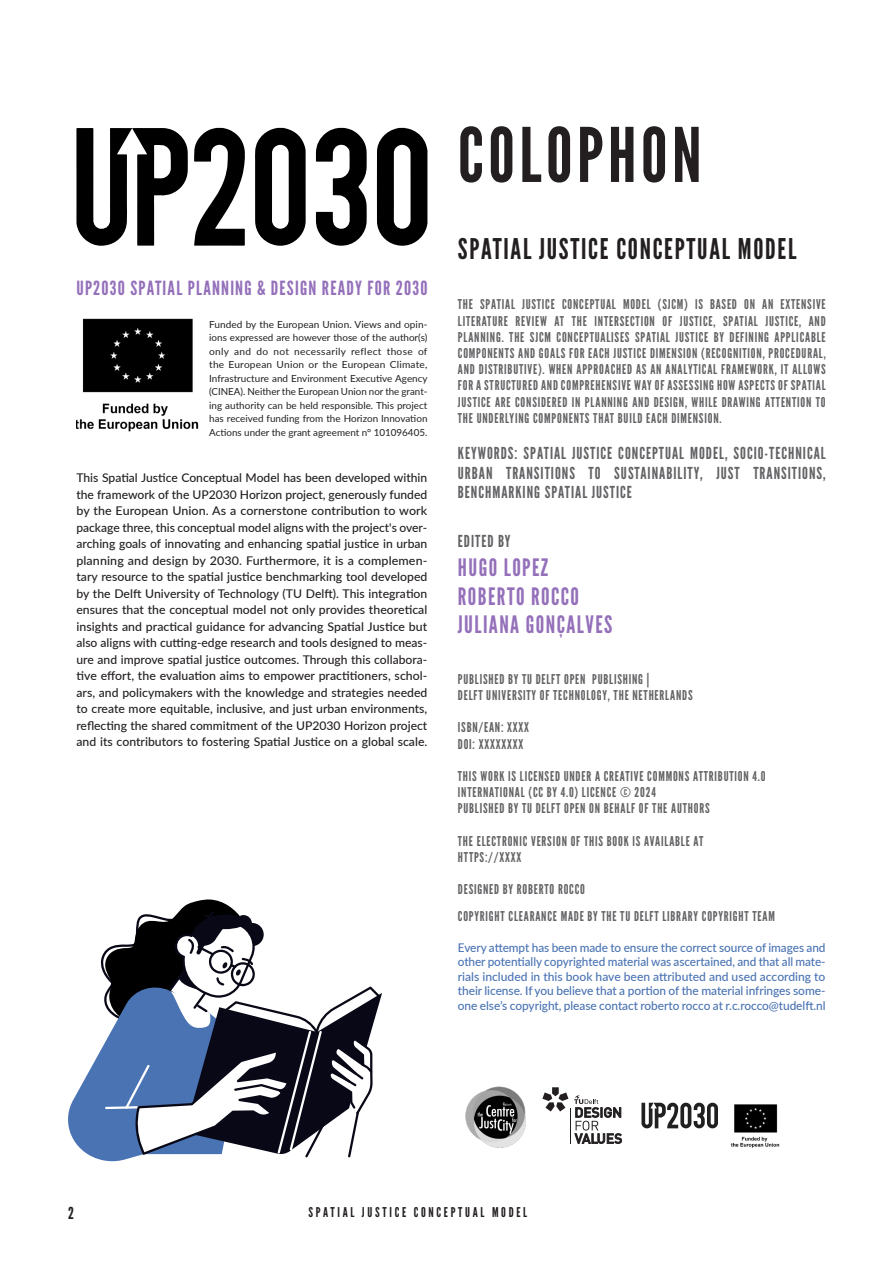
<style>
.page{position:relative;width:893px;height:1263px;background:#fff}
.page>*{position:absolute;margin:0;border:0;box-sizing:border-box;transform-origin:0 0}
.Contents_Title{font:75px "League Gothic";letter-spacing:.06em;color:#231f20}
.Summary_-_Chapter_Title{font:28.5px "League Gothic";letter-spacing:.06em;color:#231f20}
.Summary_-_Page_Number{font:24px "League Gothic";letter-spacing:.06em;color:#9470ba}
.Summary_-_Page_Number-2{font:19.5px "League Gothic";letter-spacing:.06em;color:#9470ba}
.Summary_-_Title_Text{font:16.5px/19.8px "League Gothic";letter-spacing:.06em;color:#636366;text-align:justify}
.t1{font:16.5px "League Gothic";color:#231f20}
.Summary_-_Title_Text-2{font:13.5px/16.2px "League Gothic";letter-spacing:.06em;color:#636366;text-align:justify}
.t2{font:13.5px "League Gothic";letter-spacing:.2em;color:#231f20}
.TEXT_-_Lato__Black{font:500 12px/16.5px "Lato";color:#231f20;text-align:justify}
.TEXT_-_Lato__Black-2{font:500 12px/14.4px "Lato";letter-spacing:-.005em;color:#4a73b3;text-align:justify}
.TEXT_-_Lato__Black-3{font:9.75px/13.5px "Lato";color:#231f20;text-align:justify}
</style>
<div class="page">
<img style="left:465px;top:1086px;width:61px;height:62px">
<svg style="left:542px;top:1087px;width:26px;height:24px"></svg>
<hr style="left:571px;top:1107px;width:1px;height:36px;background:#231f20">
<svg style="left:574px;top:1094px;width:48px;height:49px"></svg>
<img style="left:731px;top:1104px;width:49px;height:44px">
<svg style="left:641px;top:1103px;width:77px;height:25px"></svg>
<svg style="left:377px;top:128px;width:50px;height:118px"></svg>
<svg style="left:255px;top:128px;width:51px;height:118px"></svg>
<svg style="left:194px;top:128px;width:51px;height:118px"></svg>
<svg style="left:76px;top:128px;width:112px;height:118px"></svg>
<svg style="left:316px;top:128px;width:51px;height:118px"></svg>
<img style="left:76px;top:318px;width:123px;height:114px">
<svg style="left:68px;top:899px;width:314px;height:263px"></svg>
<p class="Summary_-_Page_Number-2" style="left:76px;top:276px;width:352px">UP2030 SPATIAL PLANNING &amp; DESIGN READY FOR 2030</p>
<p class="TEXT_-_Lato__Black-3" style="left:209px;top:317px;width:220px">Funded by the European Union. Views and opin&shy;ions expressed are however those of the author(s) only and do not necessarily reflect those of the European Union or the European Climate, Infrastructure and Environment Executive Agency (CINEA). Neither the European Union nor the grant&shy;ing authority can be held responsible. This project has received funding from the Horizon Innovation Actions under the grant agreement n° 101096405.</p>
<p class="TEXT_-_Lato__Black" style="left:76px;top:469px;width:352px">This Spatial Justice Conceptual Model has been developed within the framework of the UP2030 Horizon project, generously funded by the European Union. As a cornerstone contribution to work package three, this conceptual model aligns with the project's over&shy;arching goals of innovating and enhancing spatial justice in urban planning and design by 2030. Furthermore, it is a complemen&shy;tary resource to the spatial justice benchmarking tool developed by the Delft University of Technology (TU Delft). This integration ensures that the conceptual model not only provides theoretical insights and practical guidance for advancing Spatial Justice but also aligns with cutting-edge research and tools designed to meas&shy;ure and improve spatial justice outcomes. Through this collabora&shy;tive effort, the evaluation aims to empower practitioners, schol&shy;ars, and policymakers with the knowledge and strategies needed to create more equitable, inclusive, and just urban environments, reflecting the shared commitment of the UP2030 Horizon project and its contributors to fostering Spatial Justice on a global scale.</p>
<p class="Contents_Title" style="left:458px;top:111px;width:245px">COLOPHON</p>
<p class="Summary_-_Chapter_Title" style="left:458px;top:232px;width:340px">SPATIAL JUSTICE CONCEPTUAL MODEL</p>
<p class="Summary_-_Title_Text-2" style="left:458px;top:297px;width:369px">THE SPATIAL JUSTICE CONCEPTUAL MODEL (SJCM) IS BASED ON AN EXTENSIVE LITERATURE REVIEW AT THE INTERSECTION OF JUSTICE, SPATIAL JUSTICE, AND PLANNING. THE SJCM CONCEPTUALISES SPATIAL JUSTICE BY DEFINING APPLICABLE COMPONENTS AND GOALS FOR EACH JUSTICE DIMENSION (RECOGNITION, PROCEDURAL, AND DISTRIBUTIVE). WHEN APPROACHED AS AN ANALYTICAL FRAMEWORK, IT ALLOWS FOR A STRUCTURED AND COMPREHENSIVE WAY OF ASSESSING HOW ASPECTS OF SPATIAL JUSTICE ARE CONSIDERED IN PLANNING AND DESIGN, WHILE DRAWING ATTENTION TO THE UNDERLYING COMPONENTS THAT BUILD EACH DIMENSION.</p>
<p class="Summary_-_Title_Text" style="left:458px;top:443px;width:369px">KEYWORDS: SPATIAL JUSTICE CONCEPTUAL MODEL, SOCIO-TECHNICAL URBAN TRANSITIONS TO SUSTAINABILITY, JUST TRANSITIONS, BENCHMARKING SPATIAL JUSTICE</p>
<p class="Summary_-_Title_Text" style="left:458px;top:531px;width:54px">EDITED BY</p>
<p class="Summary_-_Page_Number" style="left:458px;top:553px;width:92px">HUGO LOPEZ</p>
<p class="Summary_-_Page_Number" style="left:458px;top:582px;width:123px">ROBERTO ROCCO</p>
<p class="Summary_-_Page_Number" style="left:458px;top:611px;width:156px">JULIANA GONÇALVES</p>
<p class="Summary_-_Title_Text-2" style="left:458px;top:671px;width:193px">PUBLISHED BY TU DELFT OPEN PUBLISHING |</p>
<p class="Summary_-_Title_Text-2" style="left:458px;top:687px;width:236px">DELFT UNIVERSITY OF TECHNOLOGY, THE NETHERLANDS</p>
<p class="Summary_-_Title_Text-2" style="left:458px;top:720px;width:73px">ISBN/EAN: XXXX</p>
<p class="Summary_-_Title_Text-2" style="left:458px;top:736px;width:67px">DOI: XXXXXXXX</p>
<p class="Summary_-_Title_Text-2" style="left:458px;top:768px;width:309px">THIS WORK IS LICENSED UNDER A CREATIVE COMMONS ATTRIBUTION 4.0</p>
<p class="Summary_-_Title_Text-2" style="left:458px;top:784px;width:200px">INTERNATIONAL (CC BY 4.0) LICENCE © 2024</p>
<p class="Summary_-_Title_Text-2" style="left:458px;top:801px;width:253px">PUBLISHED BY TU DELFT OPEN ON BEHALF OF THE AUTHORS</p>
<p class="Summary_-_Title_Text-2" style="left:458px;top:833px;width:247px">THE ELECTRONIC VERSION OF THIS BOOK IS AVAILABLE AT</p>
<p class="Summary_-_Title_Text-2" style="left:458px;top:849px;width:65px">HTTPS://XXXX</p>
<p class="Summary_-_Title_Text-2" style="left:458px;top:882px;width:129px">DESIGNED BY ROBERTO ROCCO</p>
<p class="Summary_-_Title_Text-2" style="left:458px;top:909px;width:319px">COPYRIGHT CLEARANCE MADE BY THE TU DELFT LIBRARY COPYRIGHT TEAM</p>
<p class="TEXT_-_Lato__Black-2" style="left:458px;top:940px;width:369px">Every attempt has been made to ensure the correct source of images and other potentially copyrighted material was ascertained, and that all mate&shy;rials included in this book have been attributed and used according to their license. If you believe that a portion of the material infringes some&shy;one else’s copyright, please contact roberto rocco at r.c.rocco@tudelft.nl</p>
<h3 class="t1" style="left:68px;top:1203px;width:7px">2</h3>
<p class="t2" style="left:308px;top:1204px;width:220px">SPATIAL JUSTICE CONCEPTUAL MODEL</p>
</div>
